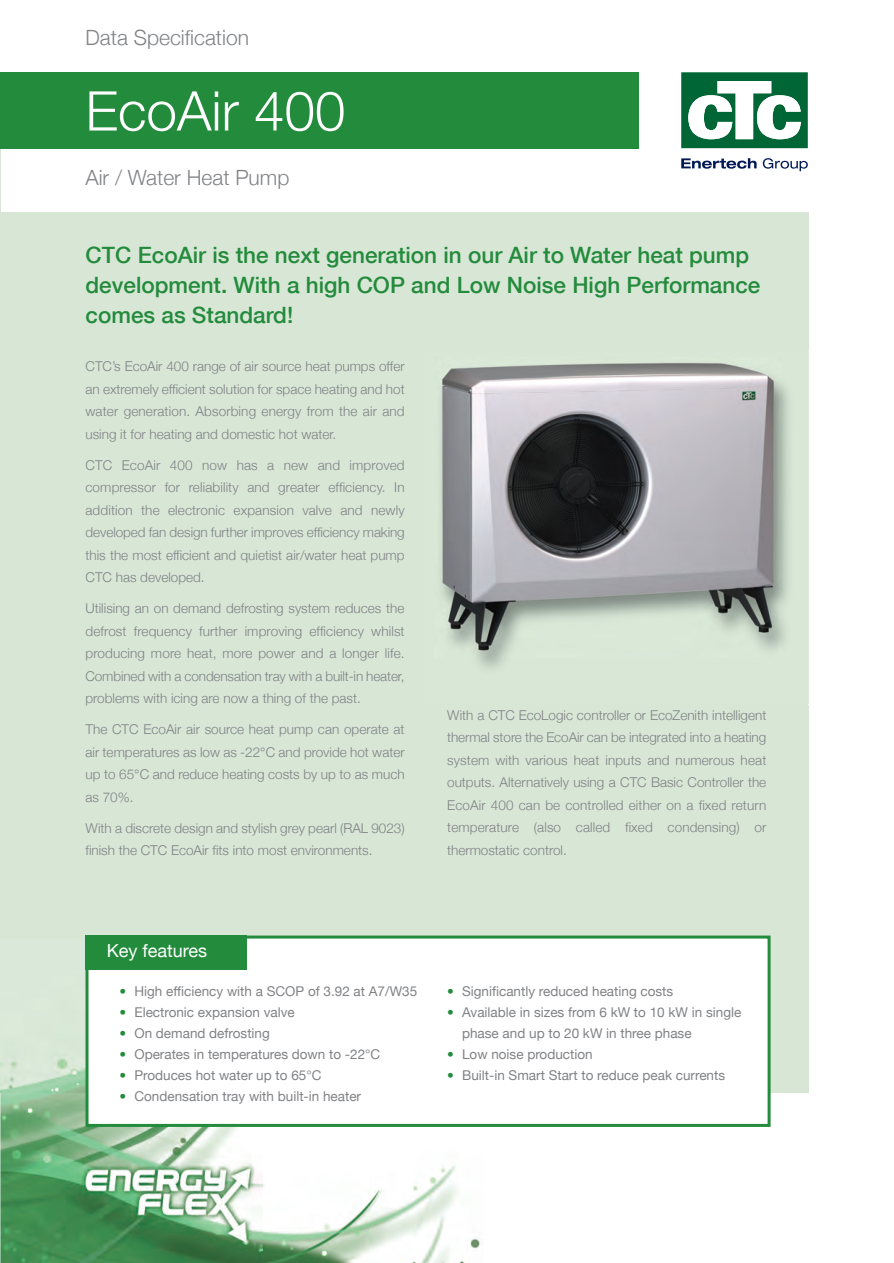
<style>
.page{position:relative;width:894px;height:1263px;background:#fff}
.page>*{position:absolute;margin:0;border:0;box-sizing:border-box;transform-origin:0 0}
.t1{font:300 54.75px "Helvetica Neue";color:#fff}
.t2{font:500 22.5px/30px "Helvetica Neue";color:#238b3c}
.t3{font:300 21px "Helvetica Neue";color:#808285}
.t4{font:18px "Helvetica Neue";color:#fff}
.t5{font:300 13.5px/22.5px "Helvetica Neue";color:#808285;text-align:justify}
.t6{font:13.5px/21px "Helvetica Neue";color:#808285}
.s1{color:#238b3c}
</style>
<div class="page">
<div style="left:0;top:213px;width:808px;height:880px;background:#d8e6d6"></div>
<img style="left:0;top:1058px;width:481px;height:205px">
<img style="left:66px;top:1140px;width:196px;height:110px">
<hr style="left:0;top:72px;width:1px;height:829px;background:#d8e6d6">
<svg style="left:681px;top:72px;width:126px;height:76px"></svg>
<svg style="left:681px;top:158px;width:75px;height:11px"></svg>
<svg style="left:762px;top:158px;width:45px;height:13px"></svg>
<div style="left:0;top:72px;width:638px;height:77px;background:#238b3c"></div>
<img style="left:477px;top:351px;width:332px;height:353px">
<img style="left:440px;top:357px;width:341px;height:300px">
<div style="left:88px;top:938px;width:679px;height:186px;background:#fff"></div>
<div style="left:85px;top:935px;width:685px;height:192px;border:3px solid #238b3c"></div>
<div style="left:85px;top:935px;width:162px;height:34px;background:#238b3c"></div>
<h3 class="t3" style="left:85px;top:24px;width:165px">Data Specification</h3>
<h1 class="t1" style="left:85px;top:78px;width:261px">EcoAir 400</h1>
<h3 class="t3" style="left:85px;top:165px;width:205px">Air / Water Heat Pump</h3>
<h2 class="t2" style="left:86px;top:239px;width:676px">CTC EcoAir is the next generation in our Air to Water heat pump development. With a high COP and Low Noise High Performance comes as Standard!</h2>
<p class="t5" style="left:85px;top:355px;width:320px">CTC’s EcoAir 400 range of air source heat pumps offer an extremely efficient solution for space heating and hot water generation. Absorbing energy from the air and using it for heating and domestic hot water.</p>
<p class="t5" style="left:85px;top:453px;width:321px">CTC EcoAir 400 now has a new and improved compressor for reliability and greater efficiency. In addition the electronic expansion valve and newly developed fan design further improves efficiency making this the most efficient and quietist air/water heat pump CTC has developed.</p>
<p class="t5" style="left:85px;top:597px;width:320px">Utilising an on demand defrosting system reduces the defrost frequency further improving efficiency whilst producing more heat, more power and a longer life.<br>Combined with a condensation tray with a built-in heater, problems with icing are now a thing of the past.</p>
<p class="t5" style="left:85px;top:718px;width:320px">The CTC EcoAir air source heat pump can operate at air temperatures as low as -22°C and provide hot water up to 65°C and reduce heating costs by up to as much as 70%.</p>
<p class="t5" style="left:85px;top:816px;width:320px">With a discrete design and stylish grey pearl (RAL 9023) finish the CTC EcoAir fits into most environments.</p>
<p class="t5" style="left:447px;top:703px;width:320px">With a CTC EcoLogic controller or EcoZenith intelligent thermal store the EcoAir can be integrated into a heating system with various heat inputs and numerous heat outputs. Alternatively using a CTC Basic Controller the EcoAir 400 can be controlled either on a fixed return temperature (also called fixed condensing) or thermostatic control.</p>
<h3 class="t4" style="left:107px;top:940px;width:102px">Key features</h3>
<p class="t6" style="left:119px;top:981px;width:299px"><span class="s1">•</span> High efficiency with a SCOP of 3.92 at A7/W35</p>
<p class="t6" style="left:119px;top:1002px;width:177px"><span class="s1">•</span> Electronic expansion valve</p>
<p class="t6" style="left:119px;top:1023px;width:152px"><span class="s1">•</span> On demand defrosting</p>
<p class="t6" style="left:119px;top:1044px;width:262px"><span class="s1">•</span> Operates in temperatures down to -22°C</p>
<p class="t6" style="left:119px;top:1065px;width:203px"><span class="s1">•</span> Produces hot water up to 65°C</p>
<p class="t6" style="left:119px;top:1086px;width:243px"><span class="s1">•</span> Condensation tray with built-in heater</p>
<p class="t6" style="left:447px;top:981px;width:227px"><span class="s1">•</span> Significantly reduced heating costs</p>
<p class="t6" style="left:462px;top:1002px;width:281px;text-indent:-15px"><span class="s1">•</span> Available in sizes from 6 kW to 10 kW in single phase and up to 20 kW in three phase</p>
<p class="t6" style="left:447px;top:1044px;width:147px"><span class="s1">•</span> Low noise production</p>
<p class="t6" style="left:447px;top:1065px;width:279px"><span class="s1">•</span> Built-in Smart Start to reduce peak currents</p>
</div>
